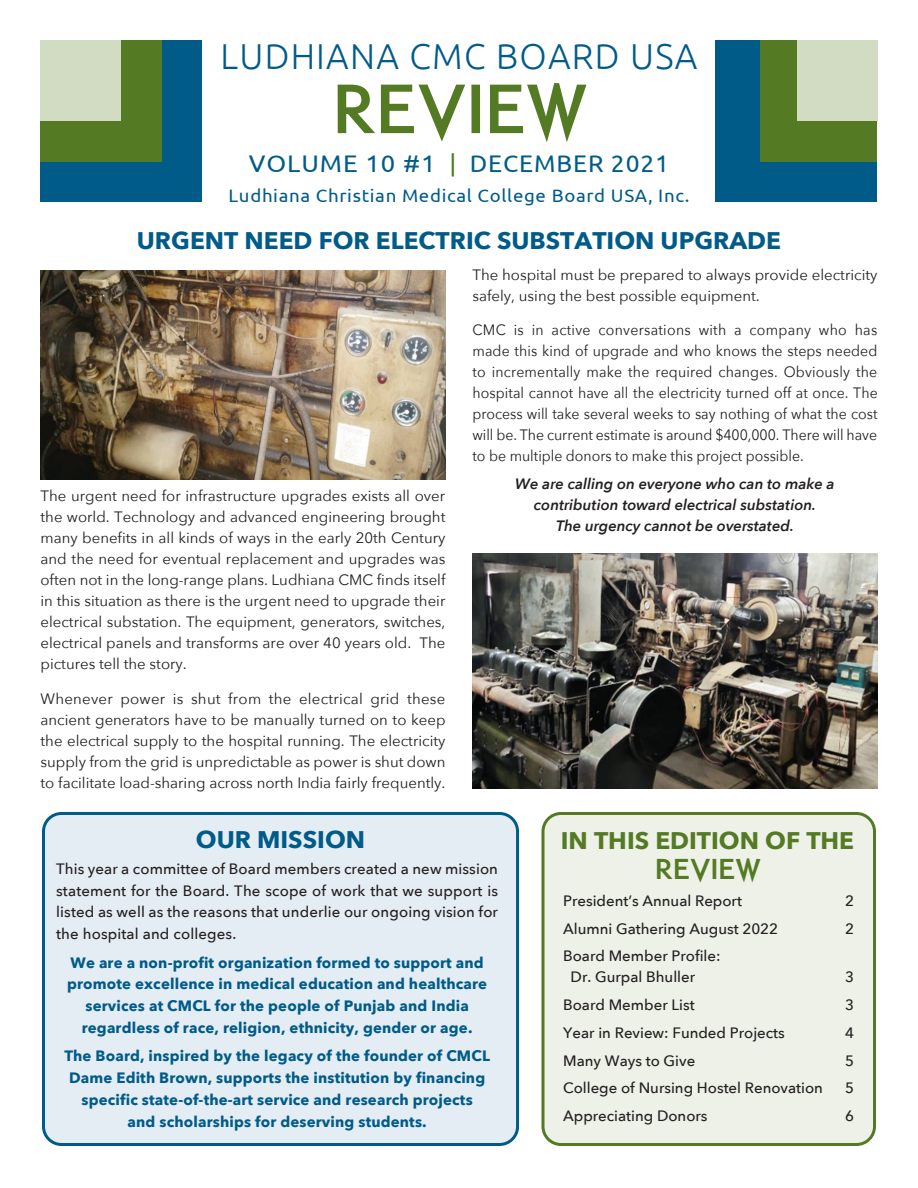
<style>
.page{position:relative;width:918px;height:1188px;background:#fff}
.page>*{position:absolute;margin:0;border:0;box-sizing:border-box;transform-origin:0 0}
.t1{font:900 79.5px "ETH";letter-spacing:.035em;color:#547a24}
.t2{font:300 36px "Ubuntu";letter-spacing:.035em;color:#005b89}
.t3{font:900 33px "ETH";letter-spacing:.035em;color:#547a24}
.t4{font:700 24px "Avenir Next";color:#005b89}
.t5{font:24px "Ubuntu";letter-spacing:.035em;color:#005b89;scale:1.06 1}
.t6{font:700 24px "Avenir Next";color:#547a24}
.t7{font:18px "Ubuntu";letter-spacing:.035em;color:#005b89}
.t8{font:15px/21px "Avenir Next";color:#231f20;text-align:justify}
.t9{font:500 15px/21.8px "Avenir Next";color:#231f20;text-align:justify}
.t10{font:700 15px/21.8px "Avenir Next";letter-spacing:.01em;color:#005b89;text-align:center}
.t11{font:15px/21px "Avenir Next";color:#231f20;text-align:justify;scale:.94 1}
.t12{font:italic 600 15px/21px "Avenir Next";color:#231f20;text-align:center}
.s1{color:#547a24}
</style>
<div class="page">
<div style="left:40px;top:40px;width:162px;height:162px;background:#005b89"></div>
<div style="left:40px;top:40px;width:122px;height:122px;background:#547a24"></div>
<div style="left:40px;top:40px;width:82px;height:82px;background:#d2dcc3"></div>
<div style="left:716px;top:40px;width:162px;height:162px;background:#005b89"></div>
<div style="left:760px;top:40px;width:118px;height:122px;background:#547a24"></div>
<div style="left:797px;top:40px;width:81px;height:82px;background:#d2dcc3"></div>
<img style="left:40px;top:270px;width:406px;height:210px">
<img style="left:472px;top:554px;width:406px;height:234px">
<div style="left:44px;top:813px;width:474px;height:331px;background:#e5edf4;border-radius:18px"></div>
<div style="left:42px;top:812px;width:477px;height:334px;border:3px solid #005b89;border-radius:18px"></div>
<div style="left:543px;top:813px;width:331px;height:331px;background:#eef1e8;border-radius:18px"></div>
<div style="left:542px;top:812px;width:334px;height:334px;border:3px solid #547a24;border-radius:18px"></div>
<h2 class="t2" style="left:221px;top:34px;width:478px">LUDHIANA CMC BOARD USA</h2>
<h1 class="t1" style="left:333px;top:71px;width:254px">REVIEW</h1>
<h3 class="t5" style="left:249px;top:149px;width:398px">VOLUME 10 #1 <span class="s1">|</span> DECEMBER 2021</h3>
<p class="t7" style="left:229px;top:185px;width:462px">Ludhiana Christian Medical College Board USA, Inc.</p>
<h3 class="t4" style="left:137px;top:219px;width:646px">URGENT NEED FOR ELECTRIC SUBSTATION UPGRADE</h3>
<p class="t8" style="left:40px;top:485px;width:407px">The urgent need for infrastructure upgrades exists all over the world. Technology and advanced engineering brought many benefits in all kinds of ways in the early 20th Century and the need for eventual replacement and upgrades was often not in the long-range plans. Ludhiana CMC finds itself in this situation as there is the urgent need to upgrade their electrical substation. The equipment, generators, switches, electrical panels and transforms are over 40 years old. The pictures tell the story.</p>
<p class="t8" style="left:40px;top:687px;width:407px">Whenever power is shut from the electrical grid these ancient generators have to be manually turned on to keep the electrical supply to the hospital running. The electricity supply from the grid is unpredictable as power is shut down to facilitate load-sharing across north India fairly frequently.</p>
<p class="t8" style="left:472px;top:263px;width:407px">The hospital must be prepared to always provide electricity safely, using the best possible equipment.</p>
<p class="t11" style="left:472px;top:319px;width:433px">CMC is in active conversations with a company who has made this kind of upgrade and who knows the steps needed to incrementally make the required changes. Obviously the hospital cannot have all the electricity turned off at once. The process will take several weeks to say nothing of what the cost will be. The current estimate is around $400,000. There will have to be multiple donors to make this project possible.</p>
<p class="t12" style="left:515px;top:473px;width:321px">We are calling on everyone who can to make a contribution toward electrical substation.<br>The urgency cannot be overstated.</p>
<h3 class="t4" style="left:196px;top:819px;width:171px">OUR MISSION</h3>
<p class="t9" style="left:56px;top:857px;width:443px">This year a committee of Board members created a new mission statement for the Board. The scope of work that we support is listed as well as the reasons that underlie our ongoing vision for the hospital and colleges.</p>
<p class="t10" style="left:67px;top:951px;width:422px">We are a non-profit organization formed to support and promote excellence in medical education and healthcare services at CMCL for the people of Punjab and India regardless of race, religion, ethnicity, gender or age.</p>
<p class="t10" style="left:64px;top:1045px;width:427px">The Board, inspired by the legacy of the founder of CMCL Dame Edith Brown, supports the institution by financing specific state-of-the-art service and research projects<br>and scholarships for deserving students.</p>
<h3 class="t6" style="left:561px;top:820px;width:295px">IN THIS EDITION OF THE</h3>
<h3 class="t3" style="left:655px;top:853px;width:106px">REVIEW</h3>
<p class="t9" style="left:563px;top:889px;width:180px">President’s Annual Report</p>
<p class="t9" style="left:845px;top:889px;width:10px">2</p>
<p class="t9" style="left:563px;top:917px;width:216px">Alumni Gathering August 2022</p>
<p class="t9" style="left:845px;top:917px;width:10px">2</p>
<p class="t9" style="left:571px;top:945px;width:151px;line-height:21px;text-indent:-8px">Board Member Profile:<br>Dr. Gurpal Bhuller</p>
<p class="t9" style="left:845px;top:966px;width:10px">3</p>
<p class="t9" style="left:563px;top:994px;width:133px">Board Member List</p>
<p class="t9" style="left:845px;top:994px;width:10px">3</p>
<p class="t9" style="left:563px;top:1021px;width:223px">Year in Review: Funded Projects</p>
<p class="t9" style="left:845px;top:1021px;width:10px">4</p>
<p class="t9" style="left:563px;top:1049px;width:134px">Many Ways to Give</p>
<p class="t9" style="left:845px;top:1049px;width:10px">5</p>
<p class="t9" style="left:563px;top:1077px;width:261px">College of Nursing Hostel Renovation</p>
<p class="t9" style="left:845px;top:1077px;width:10px">5</p>
<p class="t9" style="left:563px;top:1105px;width:146px">Appreciating Donors</p>
<p class="t9" style="left:845px;top:1105px;width:10px">6</p>
</div>
